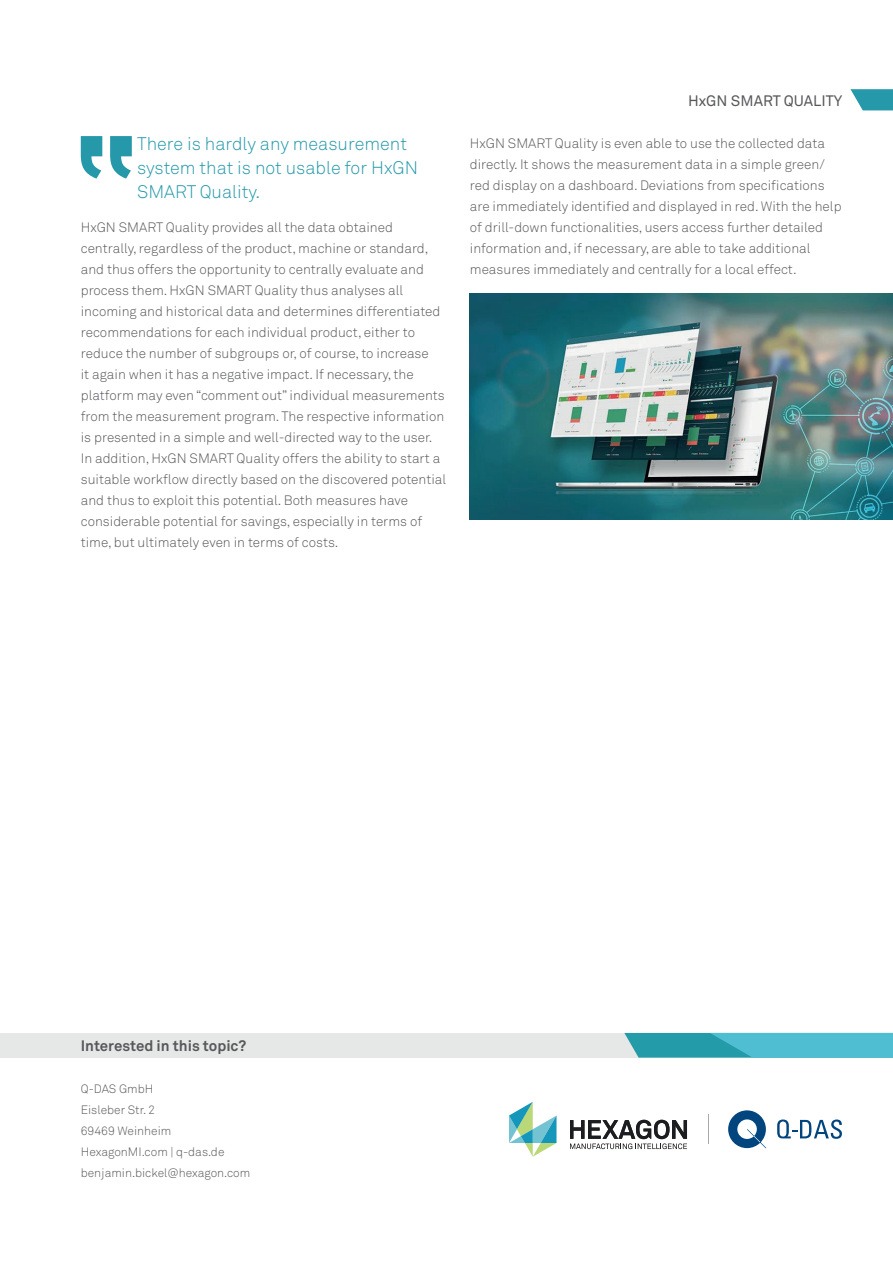
<style>
.page{position:relative;width:893px;height:1263px;background:#fff}
.page>*{position:absolute;margin:0;border:0;box-sizing:border-box;transform-origin:0 0}
.t1{font:18px/24px "Akkurat Light Pro";color:#2599aa}
.t2{font:700 15px "Akkurat Pro";color:#57585a}
.t3{font:15px "Akkurat Pro";color:#57585a}
.t4{font:13.5px/21px "Akkurat Light Pro";color:#57585a}
.t5{font:12px/21px "Akkurat Light Pro";color:#57585a}
</style>
<div class="page">
<svg style="left:81px;top:136px;width:51px;height:43px"></svg>
<svg style="left:708px;top:1115px;width:1px;height:29px"></svg>
<svg style="left:509px;top:1102px;width:47px;height:55px"></svg>
<svg style="left:570px;top:1120px;width:117px;height:29px"></svg>
<svg style="left:777px;top:1119px;width:65px;height:20px"></svg>
<svg style="left:728px;top:1110px;width:38px;height:38px"></svg>
<img style="left:470px;top:293px;width:423px;height:227px">
<svg style="left:850px;top:89px;width:43px;height:21px"></svg>
<div style="left:0;top:1033px;width:893px;height:24px;background:#e6e8e7"></div>
<svg style="left:624px;top:1033px;width:269px;height:24px;background:#42b2c3"></svg>
<p class="t3" style="left:688px;top:92px;width:156px">HxGN SMART QUALITY</p>
<h1 class="t1" style="left:137px;top:132px;width:282px">There is hardly any measurement system that is not usable for HxGN<br>SMART Quality.</h1>
<p class="t4" style="left:470px;top:133px;width:373px">HxGN SMART Quality is even able to use the collected data directly. It shows the measurement data in a simple green/ red display on a dashboard. Deviations from specifications are immediately identified and displayed in red. With the help of drill-down functionalities, users access further detailed information and, if necessary, are able to take additional measures immediately and centrally for a local effect.</p>
<p class="t4" style="left:81px;top:217px;width:367px">HxGN SMART Quality provides all the data obtained centrally, regardless of the product, machine or standard, and thus offers the opportunity to centrally evaluate and process them. HxGN SMART Quality thus analyses all incoming and historical data and determines differentiated recommendations for each individual product, either to reduce the number of subgroups or, of course, to increase<br>it again when it has a negative impact. If necessary, the platform may even “comment out” individual measurements from the measurement program. The respective information is presented in a simple and well-directed way to the user.<br>In addition, HxGN SMART Quality offers the ability to start a suitable workflow directly based on the discovered potential and thus to exploit this potential. Both measures have considerable potential for savings, especially in terms of time, but ultimately even in terms of costs.</p>
<p class="t2" style="left:81px;top:1036px;width:167px">Interested in this topic?</p>
<p class="t5" style="left:81px;top:1079px;width:171px">Q-DAS GmbH<br>Eisleber Str. 2<br>69469 Weinheim<br>HexagonMI.com | q-das.de benjamin.bickel@hexagon.com</p>
</div>
